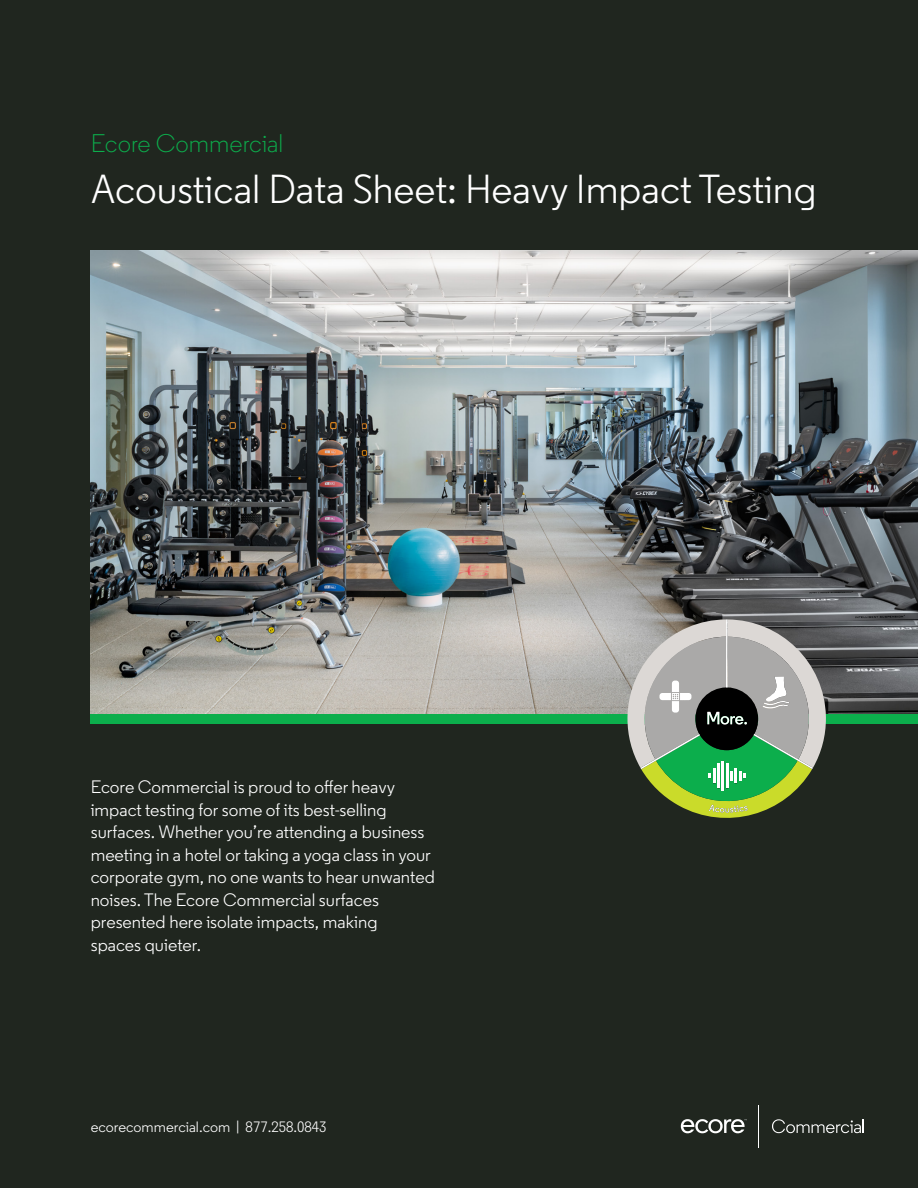
<style>
.page{position:relative;width:918px;height:1188px;background:#20261f}
.page>*{position:absolute;margin:0;border:0;box-sizing:border-box;transform-origin:0 0}
.t1{font:40.5px "Regular";color:#fff}
.t2{font:300 25.5px "Regular";color:#0cae4c}
.t3{font:18px/22.5px "Regular";color:#fff}
.t4{font:15px "Regular";color:#fff}
</style>
<div class="page">
<img style="left:91px;top:251px;width:827px;height:463px">
<div style="left:91px;top:714px;width:827px;height:10px;background:#0cae4c"></div>
<svg style="left:772px;top:1119px;width:92px;height:14px"></svg>
<svg style="left:681px;top:1119px;width:66px;height:14px"></svg>
<hr style="left:758px;top:1105px;width:1px;height:43px;background:#fff">
<svg style="left:627px;top:619px;width:199px;height:199px;background:#80977a"></svg>
<p class="t2" style="left:91px;top:127px;width:194px">Ecore Commercial</p>
<p class="t1" style="left:91px;top:163px;width:727px">Acoustical Data Sheet: Heavy Impact Testing</p>
<p class="t3" style="left:91px;top:776px;width:346px">Ecore Commercial is proud to offer heavy impact testing for some of its best-selling surfaces. Whether you’re attending a business meeting in a hotel or taking a yoga class in your corporate gym, no one wants to hear unwanted noises. The Ecore Commercial surfaces presented here isolate impacts, making<br>spaces quieter.</p>
<p class="t4" style="left:91px;top:1118px;width:237px">ecorecommercial.com | 877.258.0843</p>
</div>
